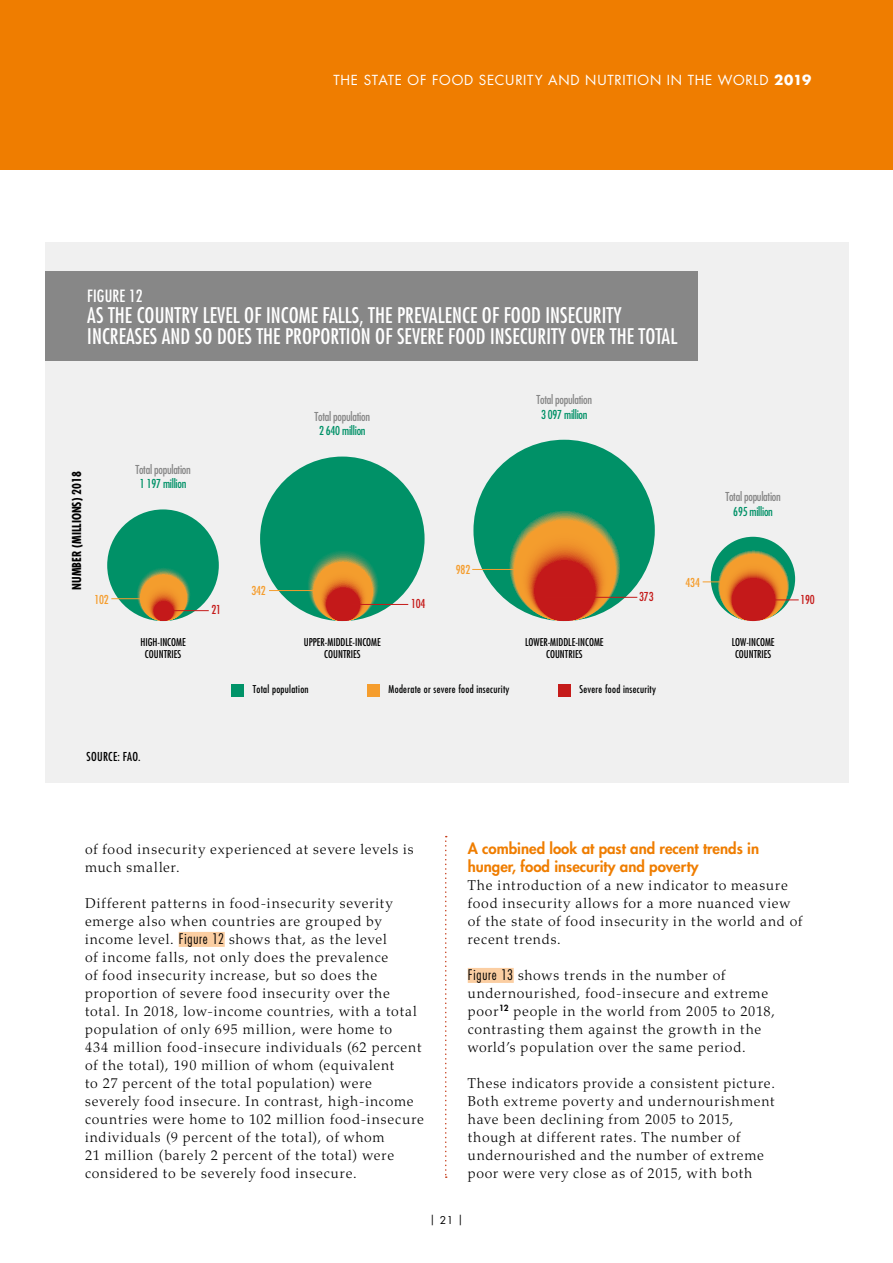
<style>
.page{position:relative;width:893px;height:1263px;background:#fff}
.page>*{position:absolute;margin:0;border:0;box-sizing:border-box;transform-origin:0 0}
.Figure_Title_OK{font:condensed 21px/21px "Futura Std";letter-spacing:.005em;color:#fff}
.Figure_No_Ok{font:condensed 16.5px "Futura Std";letter-spacing:.01em;color:#fff}
.Heading4_OK{font:800 15px/18px "Futura Std";color:#ef7d00}
.NewPara1_OK{font:300 14.25px/18px "Palatino LT Std";letter-spacing:.055em;color:#000}
.t1{font:13.5px "Futura Std";letter-spacing:.055em;color:#fff}
.t2{font:condensed 12px/14.4px "Futura Std";letter-spacing:-.02em;color:#868686;text-align:center}
.t3{font:700 condensed 12px "Futura Std";color:#000}
.t4{font:condensed 12px "Futura Std";letter-spacing:-.02em;color:#f59d2d}
.Figure_source{font:condensed 12px "Futura Std";letter-spacing:.02em;color:#000}
.t5{font:condensed 12px "Futura Std";letter-spacing:-.02em;color:#c51b1a}
.t6{font:condensed 10.5px/12.6px "Futura Std";color:#000;text-align:center}
.t7{font:condensed 10.5px "Futura Std";letter-spacing:.025em;color:#010202}
.t8{font:10.5px "Futura Std";color:#000}
.s1{font-weight:700}
.s2{color:#009167}
.s3{font-family:"Futura Std";font-stretch:condensed}
</style>
<div class="page">
<div style="left:0;top:0;width:893px;height:170px;background:#ef7d00"></div>
<svg style="left:445px;top:836px;width:2px;height:342px"></svg>
<div style="left:468px;top:968px;width:46px;height:15px;background:#fbcea2"></div>
<div style="left:179px;top:932px;width:46px;height:15px;background:#fbcea2"></div>
<div style="left:45px;top:242px;width:803px;height:540px;background:#f0f0f0"></div>
<div style="left:45px;top:271px;width:652px;height:90px;background:#878787"></div>
<div style="left:231px;top:684px;width:13px;height:12px;background:#009368"></div>
<div style="left:367px;top:684px;width:13px;height:12px;background:#f59d2d"></div>
<div style="left:558px;top:684px;width:12px;height:12px;background:#c51b1a"></div>
<svg style="left:473px;top:440px;width:182px;height:181px;background:#4e8352"></svg>
<hr style="left:544px;top:597px;width:93px;height:1px;background:#c51b1a">
<hr style="left:472px;top:569px;width:46px;height:1px;background:#f59d2d">
<svg style="left:711px;top:537px;width:84px;height:84px;background:#98703a"></svg>
<svg style="left:703px;top:581px;width:20px;height:1px"></svg>
<svg style="left:770px;top:599px;width:29px;height:1px"></svg>
<svg style="left:107px;top:509px;width:112px;height:112px;background:#2f8e5c"></svg>
<hr style="left:168px;top:610px;width:41px;height:1px;background:#c51b1a">
<hr style="left:111px;top:598px;width:31px;height:1px;background:#f59d2d">
<svg style="left:260px;top:457px;width:165px;height:164px;background:#238c5e"></svg>
<hr style="left:269px;top:590px;width:48px;height:1px;background:#f59d2d">
<hr style="left:352px;top:604px;width:56px;height:1px;background:#c51b1a">
<p class="t1" style="left:333px;top:71px;width:479px">THE STATE OF FOOD SECURITY AND NUTRITION IN THE WORLD <span class="s1">2019</span></p>
<p class="Figure_No_Ok" style="left:87px;top:286px;width:57px">FIGURE 12</p>
<p class="Figure_Title_OK" style="left:87px;top:305px;width:592px">AS THE COUNTRY LEVEL OF INCOME FALLS, THE PREVALENCE OF FOOD INSECURITY<br>INCREASES AND SO DOES THE PROPORTION OF SEVERE FOOD INSECURITY OVER THE TOTAL</p>
<p class="t3" style="left:69px;top:590px;width:120px;rotate:-90deg">NUMBER (MILLIONS) 2018</p>
<p class="t4" style="left:95px;top:592px;width:16px">102</p>
<p class="t2" style="left:135px;top:462px;width:57px">Total population<br><span class="s2">1 197 million</span></p>
<p class="t6" style="left:140px;top:635px;width:47px">HIGH-INCOME<br>COUNTRIES</p>
<p class="t5" style="left:211px;top:603px;width:11px">21</p>
<p class="Figure_source" style="left:87px;top:749px;width:56px">SOURCE: FAO.</p>
<p class="t2" style="left:315px;top:409px;width:57px">Total population<br><span class="s2">2 640 million</span></p>
<p class="t4" style="left:252px;top:583px;width:16px">342</p>
<p class="t6" style="left:304px;top:635px;width:78px">UPPER-MIDDLE-INCOME<br>COUNTRIES</p>
<p class="t5" style="left:411px;top:596px;width:16px">104</p>
<p class="t4" style="left:456px;top:562px;width:16px">982</p>
<p class="t2" style="left:537px;top:393px;width:57px">Total population<br><span class="s2">3 097 million</span></p>
<p class="t6" style="left:525px;top:635px;width:80px">LOWER-MIDDLE-INCOME<br>COUNTRIES</p>
<p class="t5" style="left:639px;top:589px;width:16px">373</p>
<p class="t7" style="left:253px;top:683px;width:57px">Total population</p>
<p class="t7" style="left:389px;top:683px;width:122px">Moderate or severe food insecurity</p>
<p class="t7" style="left:579px;top:683px;width:78px">Severe food insecurity</p>
<p class="t4" style="left:686px;top:575px;width:16px">434</p>
<p class="t2" style="left:725px;top:490px;width:57px">Total population<br><span class="s2">695 million</span></p>
<p class="t6" style="left:732px;top:635px;width:44px">LOW-INCOME<br>COUNTRIES</p>
<p class="t5" style="left:800px;top:592px;width:16px">190</p>
<p class="NewPara1_OK" style="left:85px;top:840px;width:330px">of food insecurity experienced at severe levels is much smaller.</p>
<p class="NewPara1_OK" style="left:85px;top:894px;width:341px">Different patterns in food-insecurity severity emerge also when countries are grouped by income level. <span class="s3">Figure 12</span> shows that, as the level<br>of income falls, not only does the prevalence<br>of food insecurity increase, but so does the proportion of severe food insecurity over the total. In 2018, low-income countries, with a total population of only 695 million, were home to<br>434 million food-insecure individuals (62 percent of the total), 190 million of whom (equivalent<br>to 27 percent of the total population) were severely food insecure. In contrast, high-income countries were home to 102 million food-insecure individuals (9 percent of the total), of whom<br>21 million (barely 2 percent of the total) were considered to be severely food insecure.</p>
<p class="Heading4_OK" style="left:468px;top:839px;width:293px">A combined look at past and recent trends in hunger, food insecurity and poverty</p>
<p class="NewPara1_OK" style="left:468px;top:876px;width:336px">The introduction of a new indicator to measure food insecurity allows for a more nuanced view of the state of food insecurity in the world and of recent trends.</p>
<p class="NewPara1_OK" style="left:468px;top:966px;width:309px"><span class="s3">Figure 13</span> shows trends in the number of undernourished, food-insecure and extreme poor<sup>12</sup> people in the world from 2005 to 2018, contrasting them against the growth in the world’s population over the same period.</p>
<p class="NewPara1_OK" style="left:468px;top:1074px;width:309px">These indicators provide a consistent picture.<br>Both extreme poverty and undernourishment have been declining from 2005 to 2015, though at different rates. The number of undernourished and the number of extreme poor were very close as of 2015, with both</p>
<p class="t8" style="left:429px;top:1213px;width:35px">| 21 |</p>
</div>
